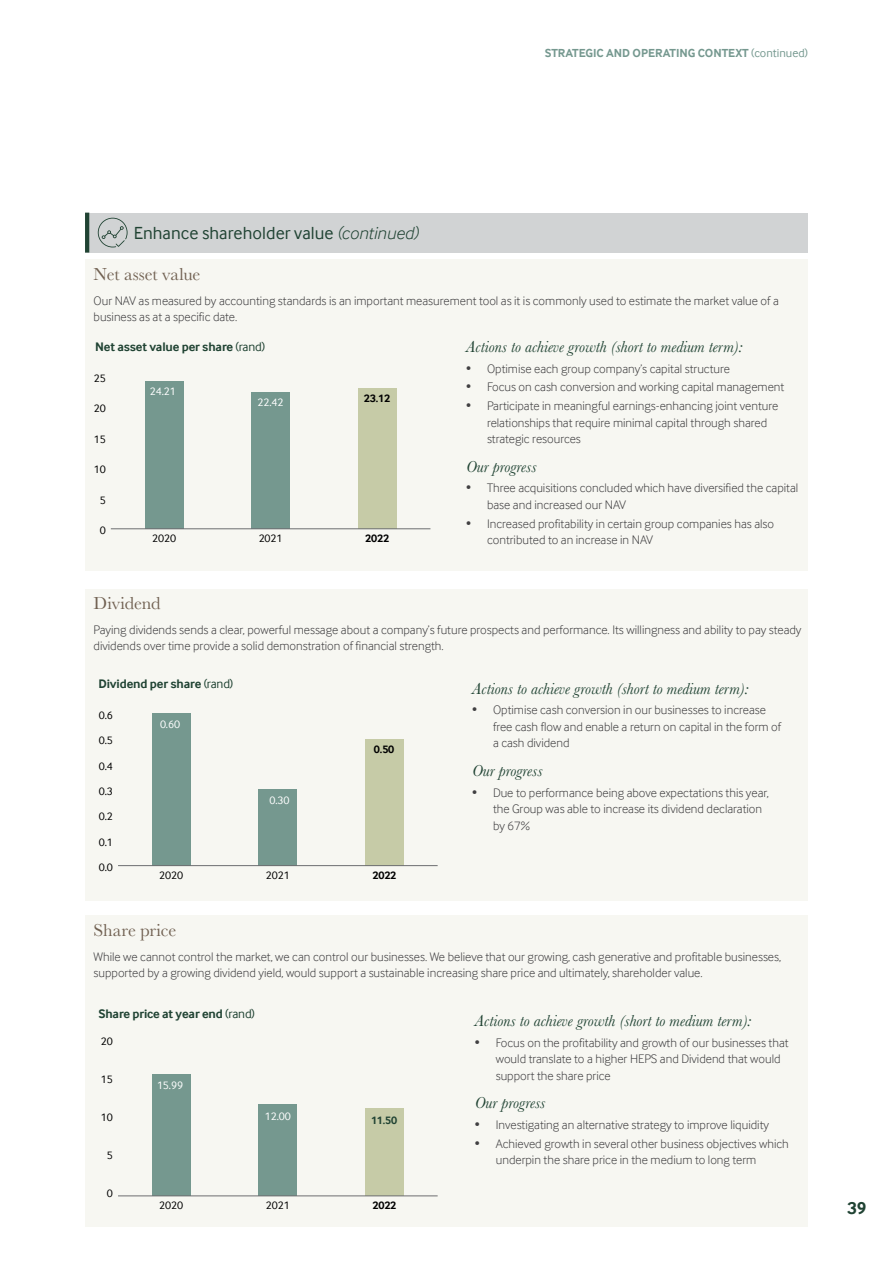
<style>
.page{position:relative;width:893px;height:1263px;background:#fff}
.page>*{position:absolute;margin:0;border:0;box-sizing:border-box;transform-origin:0 0}
.t1{font:18px "Inter Face";color:#204333}
.t2{font:18px "Baskerville";letter-spacing:-.005em;color:#716152}
.t3{font:700 18px "Inter Face";color:#204333}
.t4{font:italic 16.5px "Baskerville";color:#204333}
.t5{font:300 12.75px/16.5px "Inter Face";color:#414042}
.t6{font:700 12.75px "Inter Face";letter-spacing:-.01em;color:#204333}
.t7{font:700 12px "Inter Face";color:#75988f}
.t8{font:11.25px "Inter Face";letter-spacing:-.01em;color:#000}
.t9{font:11.25px "Inter Face";letter-spacing:-.01em;color:#fff}
.t10{font:700 11.25px "Inter Face";letter-spacing:-.01em;color:#000}
.t11{font:700 11.25px "Inter Face";color:#204333}
.s1{font-weight:400}
.s2{font-weight:300;font-style:italic}
</style>
<div class="page">
<div style="left:85px;top:213px;width:723px;height:40px;background:#d1d3d4"></div>
<hr style="left:85px;top:213px;width:4px;height:40px;background:#204333">
<svg style="left:98px;top:218px;width:30px;height:29px"></svg>
<div style="left:85px;top:259px;width:723px;height:312px;background:#f7f7f2"></div>
<div style="left:85px;top:588px;width:723px;height:312px;background:#f7f7f2"></div>
<div style="left:85px;top:915px;width:723px;height:312px;background:#f7f7f2"></div>
<div style="left:145px;top:381px;width:38px;height:148px;background:#75988f"></div>
<div style="left:251px;top:392px;width:39px;height:137px;background:#75988f"></div>
<div style="left:358px;top:388px;width:38px;height:141px;background:#c6cba7"></div>
<hr style="left:111px;top:528px;width:319px;height:1px;background:#6d6e71">
<div style="left:152px;top:713px;width:38px;height:153px;background:#75988f"></div>
<div style="left:259px;top:789px;width:38px;height:77px;background:#75988f"></div>
<div style="left:365px;top:739px;width:39px;height:127px;background:#c6cba7"></div>
<hr style="left:118px;top:865px;width:320px;height:1px;background:#6d6e71">
<div style="left:152px;top:1074px;width:38px;height:122px;background:#75988f"></div>
<div style="left:259px;top:1104px;width:38px;height:92px;background:#75988f"></div>
<div style="left:365px;top:1108px;width:39px;height:88px;background:#c6cba7"></div>
<hr style="left:118px;top:1195px;width:320px;height:1px;background:#6d6e71">
<p class="t7" style="left:545px;top:46px;width:265px">STRATEGIC AND OPERATING CONTEXT <span class="s1">(continued)</span></p>
<h1 class="t1" style="left:134px;top:222px;width:286px">Enhance shareholder value <span class="s2">(continued)</span></h1>
<h1 class="t2" style="left:94px;top:262px;width:108px">Net asset value</h1>
<p class="t5" style="left:94px;top:292px;width:687px">Our NAV as measured by accounting standards is an important measurement tool as it is commonly used to estimate the market value of a business as at a specific date.</p>
<p class="t6" style="left:95px;top:339px;width:172px">Net asset value per share <span class="s1">(rand)</span></p>
<p class="t8" style="left:94px;top:372px;width:14px">25</p>
<p class="t8" style="left:94px;top:402px;width:14px">20</p>
<p class="t8" style="left:94px;top:433px;width:14px">15</p>
<p class="t8" style="left:94px;top:463px;width:14px">10</p>
<p class="t8" style="left:100px;top:494px;width:8px">5</p>
<p class="t8" style="left:100px;top:524px;width:8px">0</p>
<p class="t9" style="left:150px;top:385px;width:28px">24.21</p>
<p class="t9" style="left:258px;top:396px;width:28px">22.42</p>
<p class="t10" style="left:364px;top:391px;width:28px">23.12</p>
<p class="t8" style="left:152px;top:532px;width:25px">2020</p>
<p class="t8" style="left:259px;top:532px;width:25px">2021</p>
<p class="t10" style="left:365px;top:532px;width:25px">2022</p>
<p class="t4" style="left:466px;top:336px;width:278px">Actions to achieve growth (short to medium term):</p>
<p class="t5" style="left:466px;top:360px;width:266px">• Optimise each group company’s capital structure</p>
<p class="t5" style="left:466px;top:379px;width:320px">• Focus on cash conversion and working capital management</p>
<p class="t5" style="left:487px;top:397px;width:293px;text-indent:-21px">• Participate in meaningful earnings-enhancing joint venture relationships that require minimal capital through shared strategic resources</p>
<p class="t4" style="left:466px;top:455px;width:72px">Our progress</p>
<p class="t5" style="left:487px;top:480px;width:313px;text-indent:-21px">• Three acquisitions concluded which have diversified the capital base and increased our NAV</p>
<p class="t5" style="left:487px;top:515px;width:289px;text-indent:-21px">• Increased profitability in certain group companies has also contributed to an increase in NAV</p>
<h1 class="t2" style="left:94px;top:592px;width:68px">Dividend</h1>
<p class="t5" style="left:94px;top:621px;width:709px">Paying dividends sends a clear, powerful message about a company’s future prospects and performance. Its willingness and ability to pay steady dividends over time provide a solid demonstration of financial strength.</p>
<p class="t6" style="left:98px;top:676px;width:136px">Dividend per share <span class="s1">(rand)</span></p>
<p class="t8" style="left:99px;top:709px;width:16px">0.6</p>
<p class="t8" style="left:99px;top:734px;width:16px">0.5</p>
<p class="t8" style="left:99px;top:759px;width:16px">0.4</p>
<p class="t8" style="left:99px;top:785px;width:16px">0.3</p>
<p class="t8" style="left:99px;top:810px;width:16px">0.2</p>
<p class="t8" style="left:99px;top:835px;width:16px">0.1</p>
<p class="t8" style="left:99px;top:861px;width:16px">0.0</p>
<p class="t9" style="left:160px;top:717px;width:22px">0.60</p>
<p class="t9" style="left:270px;top:794px;width:22px">0.30</p>
<p class="t10" style="left:374px;top:743px;width:22px">0.50</p>
<p class="t8" style="left:159px;top:868px;width:25px">2020</p>
<p class="t8" style="left:266px;top:868px;width:25px">2021</p>
<p class="t10" style="left:372px;top:868px;width:25px">2022</p>
<p class="t4" style="left:472px;top:677px;width:278px">Actions to achieve growth (short to medium term):</p>
<p class="t5" style="left:493px;top:702px;width:290px;text-indent:-21px">• Optimise cash conversion in our businesses to increase free cash flow and enable a return on capital in the form of a cash dividend</p>
<p class="t4" style="left:472px;top:760px;width:72px">Our progress</p>
<p class="t5" style="left:493px;top:784px;width:277px;text-indent:-21px">• Due to performance being above expectations this year, the Group was able to increase its dividend declaration by 67%</p>
<h1 class="t2" style="left:94px;top:918px;width:84px">Share price</h1>
<p class="t5" style="left:94px;top:948px;width:689px">While we cannot control the market, we can control our businesses. We believe that our growing, cash generative and profitable businesses, supported by a growing dividend yield, would support a sustainable increasing share price and ultimately, shareholder value.</p>
<p class="t6" style="left:98px;top:1006px;width:158px">Share price at year end <span class="s1">(rand)</span></p>
<p class="t8" style="left:101px;top:1034px;width:14px">20</p>
<p class="t8" style="left:101px;top:1072px;width:14px">15</p>
<p class="t8" style="left:101px;top:1110px;width:14px">10</p>
<p class="t8" style="left:107px;top:1148px;width:8px">5</p>
<p class="t8" style="left:107px;top:1186px;width:8px">0</p>
<p class="t9" style="left:157px;top:1079px;width:28px">15.99</p>
<p class="t9" style="left:265px;top:1109px;width:28px">12.00</p>
<p class="t11" style="left:371px;top:1114px;width:28px">11.50</p>
<p class="t8" style="left:159px;top:1199px;width:25px">2020</p>
<p class="t8" style="left:266px;top:1199px;width:25px">2021</p>
<p class="t10" style="left:372px;top:1199px;width:25px">2022</p>
<p class="t4" style="left:475px;top:1010px;width:278px">Actions to achieve growth (short to medium term):</p>
<p class="t5" style="left:496px;top:1034px;width:294px;text-indent:-21px">• Focus on the profitability and growth of our businesses that would translate to a higher HEPS and Dividend that would support the share price</p>
<p class="t4" style="left:475px;top:1092px;width:72px">Our progress</p>
<p class="t5" style="left:475px;top:1116px;width:296px">• Investigating an alternative strategy to improve liquidity</p>
<p class="t5" style="left:496px;top:1135px;width:295px;text-indent:-21px">• Achieved growth in several other business objectives which underpin the share price in the medium to long term</p>
<h1 class="t3" style="left:847px;top:1198px;width:21px">39</h1>
</div>
